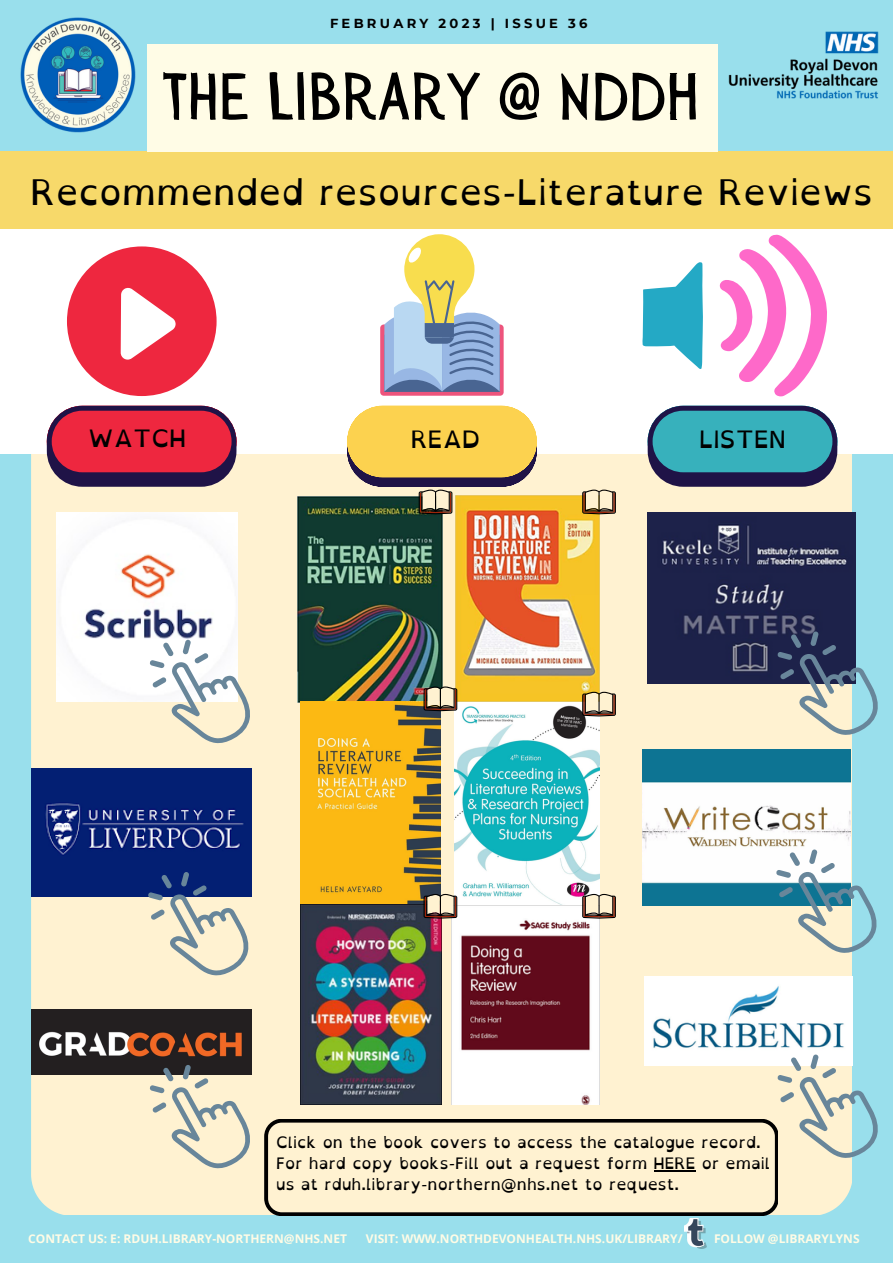
<style>
.page{position:relative;width:893px;height:1264px;background:#fff}
.page>*{position:absolute;margin:0;border:0;box-sizing:border-box;transform-origin:0 0}
.t1{font:67.2px "Sensa Wild Fill";color:#000}
.t2{font:35.25px "Open Dyslexic";color:#000}
.t3{font:24px "Open Dyslexic";color:#000}
.t4{font:15.75px/21.3px "Open Dyslexic";color:#000}
.t5{font:700 13.05px "Montserrat";letter-spacing:.25em;color:#000}
.t6{font:700 12px "Open Sans";color:#fffce6}
</style>
<div class="page">
<div style="left:0;top:0;width:892px;height:1262px;background:#99dfec"></div>
<img style="left:684px;top:1218px;width:22px;height:29px">
<div style="left:0;top:151px;width:892px;height:91px;background:#f7d96a"></div>
<div style="left:147px;top:44px;width:570px;height:107px;background:#fffce6"></div>
<img style="left:20px;top:17px;width:116px;height:116px">
<img style="left:728px;top:32px;width:150px;height:66px">
<div style="left:31px;top:453px;width:820px;height:761px;background:#fff2d1"></div>
<div style="left:0;top:229px;width:892px;height:224px;background:#fff"></div>
<div style="left:67px;top:246px;width:149px;height:150px;background:#ee273f;border-radius:50%"></div>
<svg style="left:121px;top:287px;width:55px;height:72px"></svg>
<svg style="left:47px;top:406px;width:189px;height:81px"></svg>
<div style="left:380px;top:324px;width:123px;height:72px;background:#ed547c;border-radius:4px"></div>
<svg style="left:384px;top:335px;width:116px;height:57px"></svg>
<svg style="left:384px;top:234px;width:115px;height:157px"></svg>
<img style="left:647px;top:512px;width:208px;height:171px">
<img style="left:642px;top:749px;width:208px;height:156px">
<img style="left:644px;top:976px;width:208px;height:89px">
<svg style="left:719px;top:234px;width:108px;height:162px"></svg>
<svg style="left:642px;top:262px;width:60px;height:107px"></svg>
<svg style="left:647px;top:406px;width:190px;height:81px"></svg>
<div style="left:87px;top:419px;width:109px;height:38px;background:#ee273f"></div>
<div style="left:684px;top:418px;width:108px;height:40px;background:#37b1bc"></div>
<svg style="left:775px;top:849px;width:102px;height:104px"></svg>
<svg style="left:776px;top:631px;width:102px;height:104px"></svg>
<svg style="left:776px;top:1054px;width:102px;height:104px"></svg>
<img style="left:56px;top:512px;width:181px;height:189px">
<img style="left:31px;top:768px;width:220px;height:128px">
<img style="left:31px;top:1009px;width:220px;height:65px">
<svg style="left:149px;top:639px;width:102px;height:104px"></svg>
<svg style="left:147px;top:872px;width:102px;height:103px"></svg>
<svg style="left:149px;top:1064px;width:102px;height:104px"></svg>
<svg style="left:264px;top:1118px;width:514px;height:97px;fill:#fff2d1"></svg>
<img style="left:297px;top:496px;width:145px;height:206px">
<img style="left:454px;top:495px;width:145px;height:410px">
<img style="left:300px;top:701px;width:140px;height:203px">
<img style="left:452px;top:905px;width:147px;height:199px">
<img style="left:300px;top:904px;width:142px;height:200px">
<hr style="left:653px;top:1170px;width:42px;height:1px;background:#000">
<svg style="left:347px;top:406px;width:189px;height:108px"></svg>
<svg style="left:582px;top:489px;width:34px;height:25px"></svg>
<svg style="left:582px;top:691px;width:34px;height:25px"></svg>
<svg style="left:582px;top:893px;width:34px;height:25px"></svg>
<svg style="left:423px;top:893px;width:34px;height:25px"></svg>
<svg style="left:423px;top:686px;width:34px;height:25px"></svg>
<p class="t5" style="left:330px;top:15px;width:259px">FEBRUARY 2023 | ISSUE 36</p>
<h1 class="t1" style="left:162px;top:59px;width:538px">THE LIBRARY @ NDDH</h1>
<h2 class="t2" style="left:31px;top:161px;width:844px">Recommended resources-Literature Reviews</h2>
<h3 class="t3" style="left:88px;top:416px;width:100px">WATCH</h3>
<h3 class="t3" style="left:411px;top:418px;width:71px">READ</h3>
<h3 class="t3" style="left:699px;top:418px;width:88px">LISTEN</h3>
<p class="t4" style="left:276px;top:1131px;width:495px">Click on the book covers to access the catalogue record.<br>For hard copy books-Fill out a request form HERE or email us at rduh.library-northern@nhs.net to request.</p>
<p class="t6" style="left:28px;top:1230px;width:320px">CONTACT US: E: RDUH.LIBRARY-NORTHERN@NHS.NET</p>
<p class="t6" style="left:366px;top:1230px;width:318px">VISIT: WWW.NORTHDEVONHEALTH.NHS.UK/LIBRARY/</p>
<p class="t6" style="left:714px;top:1230px;width:147px">FOLLOW @LIBRARYLYNS</p>
</div>
